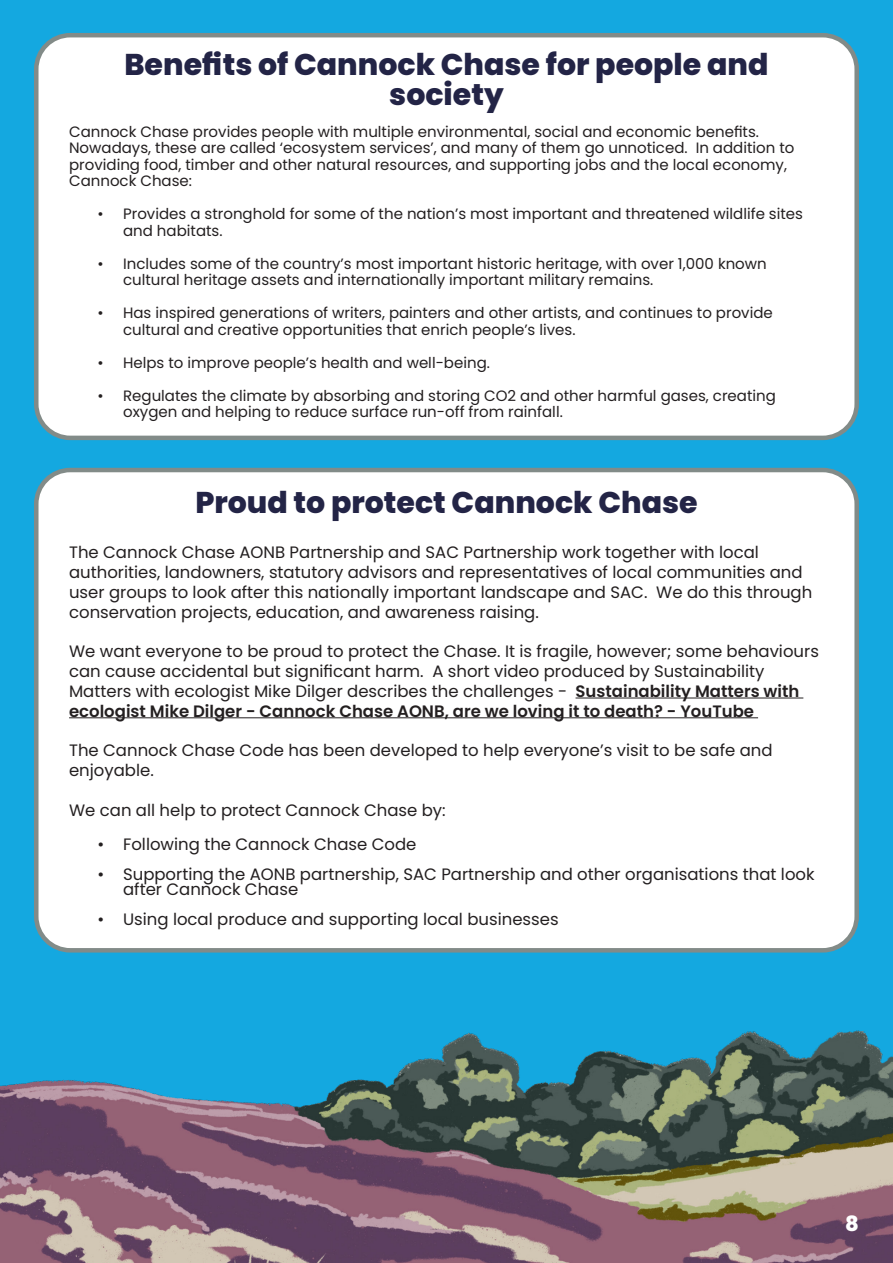
<style>
.page{position:relative;width:893px;height:1263px;background:#14a8e0}
.page>*{position:absolute;margin:0;border:0;box-sizing:border-box;transform-origin:0 0}
.t1{font:800 30px/30px "Poppins";color:#232446;text-align:center}
.t2{font:800 21px "Poppins";color:#fff}
.t3{font:16.5px/19.8px "Poppins";color:#231f20}
.t4{font:15px/16.5px "Poppins";color:#231f20}
.s1{font-weight:600}
</style>
<div class="page">
<div style="left:36px;top:35px;width:821px;height:403px;background:#fff;border-radius:34px"></div>
<div style="left:34px;top:33px;width:825px;height:407px;border:4px solid #828b88;border-radius:34px"></div>
<img style="left:0;top:1030px;width:893px;height:233px">
<div style="left:36px;top:470px;width:821px;height:480px;background:#fff;border-radius:34px"></div>
<div style="left:34px;top:468px;width:825px;height:484px;border:4px solid #828b88;border-radius:34px"></div>
<hr style="left:576px;top:698px;width:227px;height:1px;background:#231f20">
<hr style="left:69px;top:717px;width:689px;height:1px;background:#231f20">
<p class="t1" style="left:125px;top:50px;width:645px">Benefits of Cannock Chase for people and society</p>
<p class="t4" style="left:69px;top:123px;width:727px">Cannock Chase provides people with multiple environmental, social and economic benefits.<br>Nowadays, these are called ‘ecosystem services’, and many of them go unnoticed. In addition to providing food, timber and other natural resources, and supporting jobs and the local economy, Cannock Chase:</p>
<p class="t4" style="left:98px;top:206px;width:707px">• Provides a stronghold for some of the nation’s most important and threatened wildlife sites</p>
<p class="t4" style="left:123px;top:222px;width:101px">and habitats.</p>
<p class="t4" style="left:123px;top:255px;width:645px;text-indent:-26px">• Includes some of the country’s most important historic heritage, with over 1,000 known cultural heritage assets and internationally important military remains.</p>
<p class="t4" style="left:123px;top:305px;width:651px;text-indent:-26px">• Has inspired generations of writers, painters and other artists, and continues to provide cultural and creative opportunities that enrich people’s lives.</p>
<p class="t4" style="left:98px;top:354px;width:394px">• Helps to improve people’s health and well-being.</p>
<p class="t4" style="left:123px;top:387px;width:654px;text-indent:-26px">• Regulates the climate by absorbing and storing CO2 and other harmful gases, creating oxygen and helping to reduce surface run-off from rainfall.</p>
<p class="t1" style="left:195px;top:488px;width:504px">Proud to protect Cannock Chase</p>
<p class="t3" style="left:69px;top:542px;width:745px">The Cannock Chase AONB Partnership and SAC Partnership work together with local authorities, landowners, statutory advisors and representatives of local communities and user groups to look after this nationally important landscape and SAC. We do this through conservation projects, education, and awareness raising.</p>
<p class="t3" style="left:69px;top:641px;width:751px">We want everyone to be proud to protect the Chase. It is fragile, however; some behaviours can cause accidental but significant harm. A short video produced by Sustainability Matters with ecologist Mike Dilger describes the challenges - <span class="s1">Sustainability Matters with ecologist Mike Dilger - Cannock Chase AONB, are we loving it to death? - YouTube</span></p>
<p class="t3" style="left:69px;top:740px;width:705px">The Cannock Chase Code has been developed to help everyone’s visit to be safe and enjoyable.</p>
<p class="t3" style="left:69px;top:800px;width:378px">We can all help to protect Cannock Chase by:</p>
<p class="t3" style="left:98px;top:835px;width:320px">• Following the Cannock Chase Code</p>
<p class="t3" style="left:123px;top:867px;width:693px;line-height:15px;text-indent:-26px">• Supporting the AONB partnership, SAC Partnership and other organisations that look after Cannock Chase</p>
<p class="t3" style="left:98px;top:910px;width:463px">• Using local produce and supporting local businesses</p>
<p class="t2" style="left:845px;top:1211px;width:15px">8</p>
</div>
